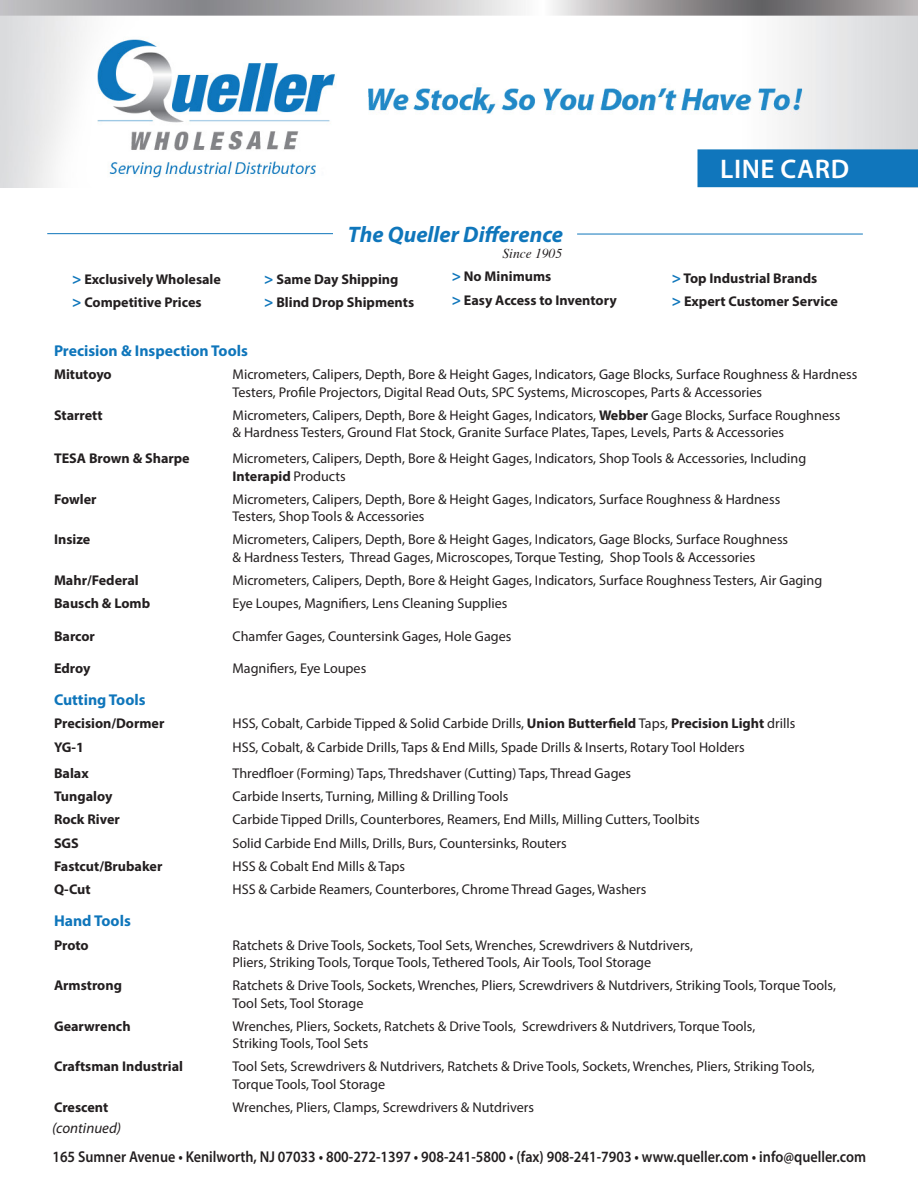
<style>
.page{position:relative;width:918px;height:1188px;background:#fff}
.page>*{position:absolute;margin:0;border:0;box-sizing:border-box;transform-origin:0 0}
.t1{font:600 27px "Myriad Pro";letter-spacing:.02em;color:#fff}
.t2{font:italic 700 22.5px "Myriad Pro";color:#0f76bb}
.t3{font:600 15.75px "Myriad Pro";color:#231f20;scale:.9 1}
.t4{font:700 15.75px "Myriad Pro";color:#0f76bb}
.t5{font:italic 15px "Myriad Pro";color:#231f20}
.t6{font:14.1px/17.2px "Myriad Pro";color:#231f20}
.t7{font:700 14.1px "Myriad Pro";color:#231f20}
.t8{font:italic 13.5px "Times";color:#231f20}
.s1{font-size:15.75px;color:#0f76bb}
.s2{font-weight:700}
</style>
<div class="page">
<img style="left:0;top:0;width:918px;height:187px">
<div style="left:698px;top:150px;width:219px;height:36px;background:#1076bc"></div>
<div style="left:698px;top:149px;width:220px;height:38px;border:2px solid #0f76bb"></div>
<hr style="left:47px;top:233px;width:286px;height:1px;background:#0f76bb">
<hr style="left:577px;top:234px;width:286px;height:1px;background:#0f76bb">
<p class="t7" style="left:72px;top:270px;width:150px"><span class="s1">&gt;</span> Exclusively Wholesale</p>
<p class="t7" style="left:72px;top:293px;width:131px"><span class="s1">&gt;</span> Competitive Prices</p>
<p class="t2" style="left:348px;top:219px;width:217px">The Queller Difference</p>
<p class="t7" style="left:264px;top:270px;width:136px"><span class="s1">&gt;</span> Same Day Shipping</p>
<p class="t7" style="left:264px;top:293px;width:151px"><span class="s1">&gt;</span> Blind Drop Shipments</p>
<p class="t8" style="left:502px;top:242px;width:61px">Since 1905</p>
<p class="t7" style="left:452px;top:267px;width:101px"><span class="s1">&gt;</span> No Minimums</p>
<p class="t7" style="left:452px;top:291px;width:167px"><span class="s1">&gt;</span> Easy Access to Inventory</p>
<p class="t1" style="left:720px;top:152px;width:131px">LINE CARD</p>
<p class="t7" style="left:672px;top:269px;width:147px"><span class="s1">&gt;</span> Top Industrial Brands</p>
<p class="t7" style="left:672px;top:292px;width:168px"><span class="s1">&gt;</span> Expert Customer Service</p>
<p class="t4" style="left:54px;top:340px;width:195px">Precision &amp; Inspection Tools</p>
<p class="t7" style="left:54px;top:365px;width:59px">Mitutoyo</p>
<p class="t6" style="left:232px;top:366px;width:626px">Micrometers, Calipers, Depth, Bore &amp; Height Gages, Indicators, Gage Blocks, Surface Roughness &amp; Hardness<br>Testers, Profile Projectors, Digital Read Outs, SPC Systems, Microscopes, Parts &amp; Accessories</p>
<p class="t7" style="left:54px;top:406px;width:50px">Starrett</p>
<p class="t6" style="left:232px;top:406px;width:609px">Micrometers, Calipers, Depth, Bore &amp; Height Gages, Indicators, <span class="s2">Webber</span> Gage Blocks, Surface Roughness &amp; Hardness Testers, Ground Flat Stock, Granite Surface Plates, Tapes, Levels, Parts &amp; Accessories</p>
<p class="t7" style="left:54px;top:449px;width:137px">TESA Brown &amp; Sharpe</p>
<p class="t6" style="left:232px;top:450px;width:575px">Micrometers, Calipers, Depth, Bore &amp; Height Gages, Indicators, Shop Tools &amp; Accessories, Including<br><span class="s2">Interapid</span> Products</p>
<p class="t7" style="left:54px;top:490px;width:44px">Fowler</p>
<p class="t6" style="left:232px;top:490px;width:549px">Micrometers, Calipers, Depth, Bore &amp; Height Gages, Indicators, Surface Roughness &amp; Hardness<br>Testers, Shop Tools &amp; Accessories</p>
<p class="t7" style="left:54px;top:531px;width:38px">Insize</p>
<p class="t6" style="left:232px;top:531px;width:557px">Micrometers, Calipers, Depth, Bore &amp; Height Gages, Indicators, Gage Blocks, Surface Roughness &amp; Hardness Testers, Thread Gages, Microscopes, Torque Testing, Shop Tools &amp; Accessories</p>
<p class="t7" style="left:54px;top:571px;width:86px">Mahr/Federal</p>
<p class="t6" style="left:232px;top:571px;width:591px">Micrometers, Calipers, Depth, Bore &amp; Height Gages, Indicators, Surface Roughness Testers, Air Gaging</p>
<p class="t7" style="left:54px;top:594px;width:98px">Bausch &amp; Lomb</p>
<p class="t6" style="left:232px;top:595px;width:277px">Eye Loupes, Magnifiers, Lens Cleaning Supplies</p>
<p class="t7" style="left:54px;top:627px;width:43px">Barcor</p>
<p class="t6" style="left:232px;top:627px;width:281px">Chamfer Gages, Countersink Gages, Hole Gages</p>
<p class="t7" style="left:54px;top:659px;width:38px">Edroy</p>
<p class="t6" style="left:232px;top:659px;width:135px">Magnifiers, Eye Loupes</p>
<p class="t4" style="left:54px;top:689px;width:93px">Cutting Tools</p>
<p class="t7" style="left:54px;top:714px;width:112px">Precision/Dormer</p>
<p class="t6" style="left:232px;top:715px;width:564px">HSS, Cobalt, Carbide Tipped &amp; Solid Carbide Drills, <span class="s2">Union Butterfield</span> Taps, <span class="s2">Precision Light</span> drills</p>
<p class="t7" style="left:54px;top:738px;width:31px">YG-1</p>
<p class="t6" style="left:232px;top:738px;width:514px">HSS, Cobalt, &amp; Carbide Drills, Taps &amp; End Mills, Spade Drills &amp; Inserts, Rotary Tool Holders</p>
<p class="t7" style="left:54px;top:764px;width:36px">Balax</p>
<p class="t6" style="left:232px;top:764px;width:400px">Thredfloer (Forming) Taps, Thredshaver (Cutting) Taps, Thread Gages</p>
<p class="t7" style="left:54px;top:787px;width:60px">Tungaloy</p>
<p class="t6" style="left:232px;top:788px;width:277px">Carbide Inserts, Turning, Milling &amp; Drilling Tools</p>
<p class="t7" style="left:54px;top:810px;width:67px">Rock River</p>
<p class="t6" style="left:232px;top:811px;width:469px">Carbide Tipped Drills, Counterbores, Reamers, End Mills, Milling Cutters, Toolbits</p>
<p class="t7" style="left:54px;top:834px;width:26px">SGS</p>
<p class="t6" style="left:232px;top:834px;width:336px">Solid Carbide End Mills, Drills, Burs, Countersinks, Routers</p>
<p class="t7" style="left:54px;top:857px;width:110px">Fastcut/Brubaker</p>
<p class="t6" style="left:232px;top:857px;width:174px">HSS &amp; Cobalt End Mills &amp; Taps</p>
<p class="t7" style="left:54px;top:880px;width:38px">Q-Cut</p>
<p class="t6" style="left:232px;top:881px;width:416px">HSS &amp; Carbide Reamers, Counterbores, Chrome Thread Gages, Washers</p>
<p class="t4" style="left:54px;top:911px;width:78px">Hand Tools</p>
<p class="t7" style="left:54px;top:936px;width:36px">Proto</p>
<p class="t6" style="left:232px;top:936px;width:462px">Ratchets &amp; Drive Tools, Sockets, Tool Sets, Wrenches, Screwdrivers &amp; Nutdrivers,<br>Pliers, Striking Tools, Torque Tools, Tethered Tools, Air Tools, Tool Storage</p>
<p class="t7" style="left:54px;top:976px;width:69px">Armstrong</p>
<p class="t6" style="left:232px;top:977px;width:605px">Ratchets &amp; Drive Tools, Sockets, Wrenches, Pliers, Screwdrivers &amp; Nutdrivers, Striking Tools, Torque Tools,<br>Tool Sets, Tool Storage</p>
<p class="t7" style="left:54px;top:1017px;width:78px">Gearwrench</p>
<p class="t6" style="left:232px;top:1017px;width:524px">Wrenches, Pliers, Sockets, Ratchets &amp; Drive Tools, Screwdrivers &amp; Nutdrivers, Torque Tools,<br>Striking Tools, Tool Sets</p>
<p class="t7" style="left:54px;top:1057px;width:131px">Craftsman Industrial</p>
<p class="t6" style="left:232px;top:1058px;width:584px">Tool Sets, Screwdrivers &amp; Nutdrivers, Ratchets &amp; Drive Tools, Sockets, Wrenches, Pliers, Striking Tools,<br>Torque Tools, Tool Storage</p>
<p class="t7" style="left:54px;top:1098px;width:56px">Crescent</p>
<p class="t6" style="left:232px;top:1098px;width:303px">Wrenches, Pliers, Clamps, Screwdrivers &amp; Nutdrivers</p>
<p class="t5" style="left:52px;top:1119px;width:71px">(continued)</p>
<p class="t3" style="left:52px;top:1147px;width:906px">165 Sumner Avenue • Kenilworth, NJ 07033 • 800-272-1397 • 908-241-5800 • (fax) 908-241-7903 • www.queller.com • info@queller.com</p>
</div>
